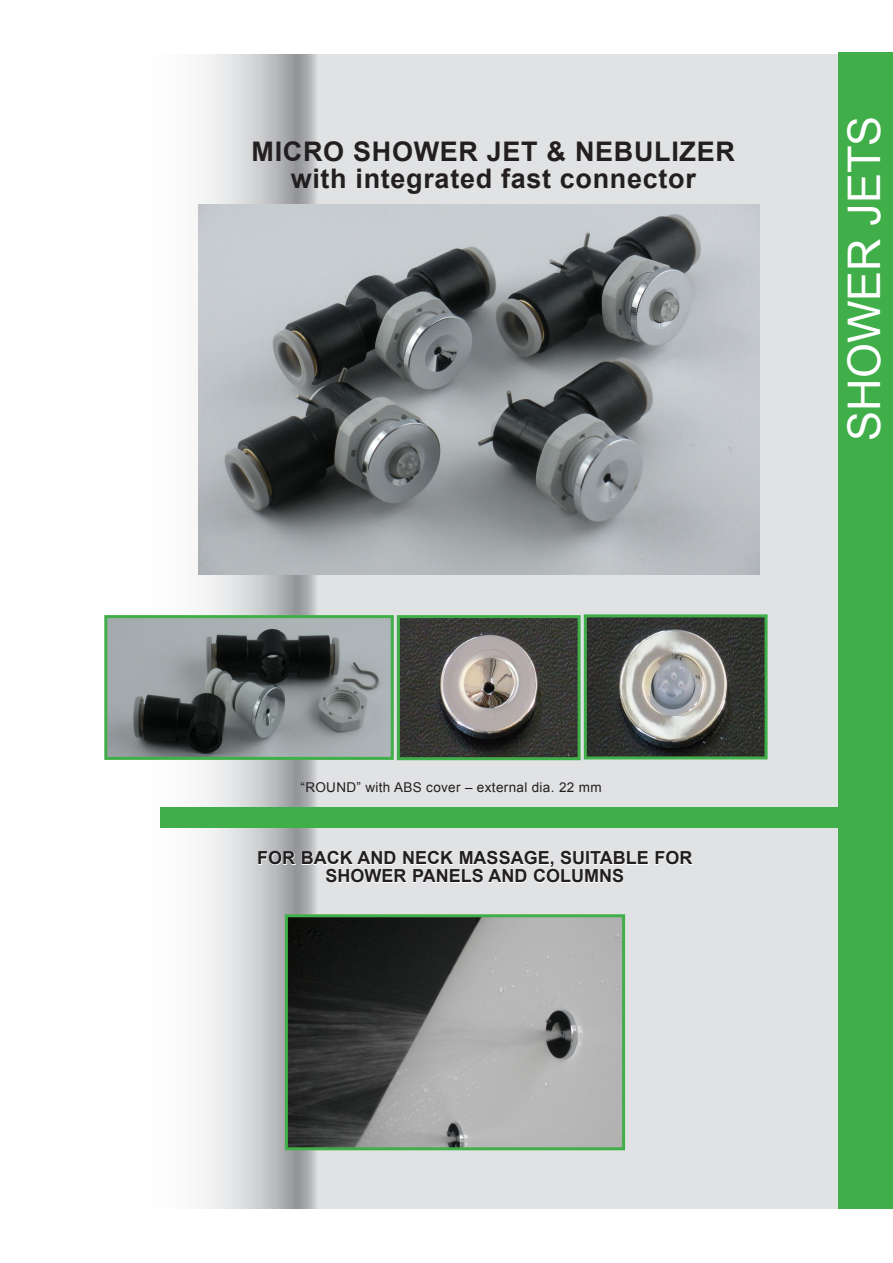
<style>
.page{position:relative;width:893px;height:1263px;background:#fff}
.page>*{position:absolute;margin:0;border:0;box-sizing:border-box;transform-origin:0 0}
.t1{font:45px "Arial";color:#fff}
.t2{font:700 27px "Arial";letter-spacing:.025em;color:#231f20}
.ComponentiTitolo{font:700 18px "Arial";color:#231f20}
.t3{font:13.5px "Arial";letter-spacing:.025em;color:#231f20}
</style>
<div class="page">
<svg style="left:160px;top:54px;width:159px;height:1155px"></svg>
<div style="left:319px;top:54px;width:520px;height:1155px;background:#e1e2e4"></div>
<img style="left:198px;top:204px;width:562px;height:371px">
<div style="left:839px;top:52px;width:54px;height:1157px;background:#40ae49"></div>
<div style="left:160px;top:807px;width:679px;height:20px;background:#40ae49"></div>
<svg style="left:655px;top:851px;width:38px;height:14px"></svg>
<svg style="left:258px;top:851px;width:391px;height:32px"></svg>
<img style="left:289px;top:918px;width:332px;height:228px">
<div style="left:285px;top:914px;width:340px;height:236px;border:3px solid #40ae49"></div>
<img style="left:108px;top:619px;width:282px;height:137px">
<div style="left:104px;top:615px;width:290px;height:145px;border:3px solid #40ae49"></div>
<img style="left:401px;top:619px;width:176px;height:137px">
<div style="left:397px;top:615px;width:184px;height:145px;border:3px solid #40ae49"></div>
<img style="left:588px;top:618px;width:176px;height:137px">
<div style="left:584px;top:614px;width:184px;height:145px;border:3px solid #40ae49"></div>
<p class="t2" style="left:252px;top:136px;width:485px">MICRO SHOWER JET &amp; NEBULIZER</p>
<p class="t2" style="left:291px;top:163px;width:407px">with integrated fast connector</p>
<p class="t1" style="left:839px;top:441px;width:327px;rotate:-90deg">SHOWER JETS</p>
<p class="t3" style="left:300px;top:780px;width:303px">“ROUND” with ABS cover – external dia. 22 mm</p>
<p class="ComponentiTitolo" style="left:257px;top:848px;width:437px">FOR BACK AND NECK MASSAGE, SUITABLE FOR</p>
<p class="ComponentiTitolo" style="left:326px;top:866px;width:300px">SHOWER PANELS AND COLUMNS</p>
</div>
